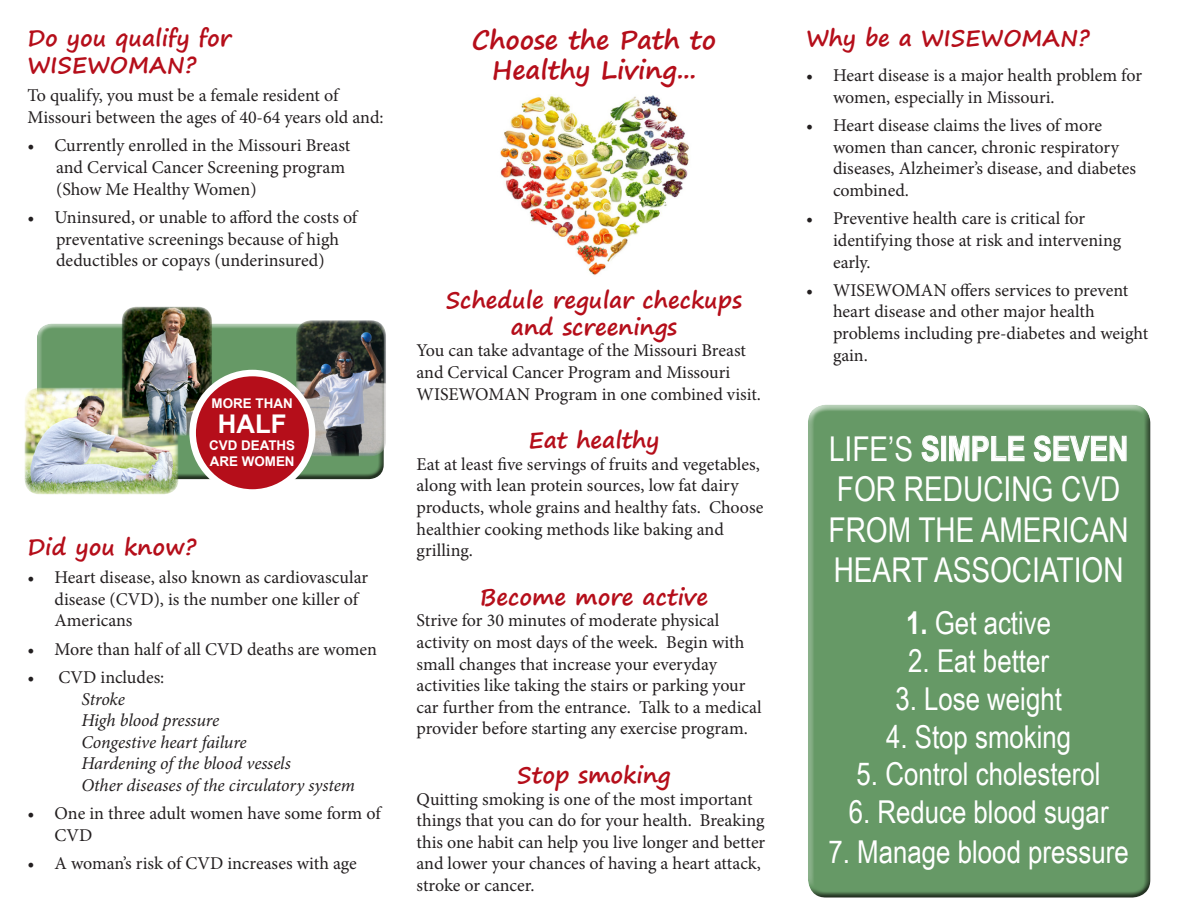
<style>
.page{position:relative;width:1188px;height:918px;background:#fff}
.page>*{position:absolute;margin:0;border:0;box-sizing:border-box;transform-origin:0 0}
.t1{font:34.2px "Arial Narrow";color:#fff}
.t2{font:700 34.2px "Arial Narrow";color:#fff}
.t3{font:31.5px "Arial Narrow";color:#fff}
.t4{font:700 25.8px "Arial";color:#fff}
.t5{font:700 25.5px "Segoe Print";color:#b50e1a}
.t6{font:700 22.5px/27px "Segoe Print";color:#b50e1a}
.t7{font:18px/21.6px "Minion Pro";color:#231f20}
.t8{font:italic 18px "Minion Pro";letter-spacing:-.01em;color:#231f20}
.t9{font:700 13.35px "Arial";color:#fff}
.s1{font-weight:400}
.s2{font-weight:700}
</style>
<div class="page">
<img style="left:500px;top:95px;width:189px;height:181px">
<div style="left:806px;top:409px;width:345px;height:490px;background:#696"></div>
<svg style="left:922px;top:435px;width:17px;height:26px"></svg>
<div style="left:941px;top:436px;width:5px;height:25px;border:1px solid #fff"></div>
<svg style="left:949px;top:436px;width:75px;height:25px"></svg>
<svg style="left:1034px;top:435px;width:92px;height:26px"></svg>
<div style="left:37px;top:327px;width:349px;height:153px;background:#231f20;opacity:.75"></div>
<img style="left:25px;top:388px;width:153px;height:106px">
<img style="left:122px;top:307px;width:90px;height:129px">
<img style="left:296px;top:320px;width:90px;height:136px">
<div style="left:193px;top:373px;width:119px;height:120px;background:#b50e1a;border-radius:50%"></div>
<div style="left:189px;top:370px;width:126px;height:126px;border:7px solid #fff;border-radius:50%"></div>
<p class="t6" style="left:28px;top:24px;width:205px">Do you qualify for<br>WISEWOMAN?</p>
<p class="t7" style="left:28px;top:85px;width:358px">To qualify, you must be a female resident of<br>Missouri between the ages of 40-64 years old and:</p>
<p class="t7" style="left:28px;top:135px;width:324px">• Currently enrolled in the Missouri Breast</p>
<p class="t7" style="left:56px;top:157px;width:291px">and Cervical Cancer Screening program</p>
<p class="t7" style="left:56px;top:178px;width:202px">(Show Me Healthy Women)</p>
<p class="t7" style="left:28px;top:207px;width:331px">• Uninsured, or unable to afford the costs of</p>
<p class="t7" style="left:56px;top:228px;width:285px">preventative screenings because of high</p>
<p class="t7" style="left:56px;top:250px;width:270px">deductibles or copays (underinsured)</p>
<p class="t9" style="left:212px;top:394px;width:83px">MORE THAN</p>
<p class="t4" style="left:218px;top:407px;width:70px">HALF</p>
<p class="t9" style="left:209px;top:436px;width:88px">CVD DEATHS</p>
<p class="t9" style="left:210px;top:452px;width:86px">ARE WOMEN</p>
<p class="t6" style="left:28px;top:533px;width:170px">Did you know?</p>
<p class="t7" style="left:55px;top:567px;width:315px;text-indent:-27px">• Heart disease, also known as cardiovascular disease (CVD), is the number one killer of<br>Americans</p>
<p class="t7" style="left:28px;top:638px;width:351px">• More than half of all CVD deaths are women</p>
<p class="t7" style="left:28px;top:667px;width:138px">• CVD includes:</p>
<p class="t8" style="left:82px;top:687px;width:45px">Stroke</p>
<p class="t8" style="left:82px;top:708px;width:139px">High blood pressure</p>
<p class="t8" style="left:82px;top:730px;width:167px">Congestive heart failure</p>
<p class="t8" style="left:82px;top:751px;width:211px">Hardening of the blood vessels</p>
<p class="t8" style="left:82px;top:773px;width:275px">Other diseases of the circulatory system</p>
<p class="t7" style="left:55px;top:803px;width:328px;text-indent:-27px">• One in three adult women have some form of<br>CVD</p>
<p class="t7" style="left:28px;top:853px;width:331px">• A woman’s risk of CVD increases with age</p>
<p class="t5" style="left:472px;top:16px;width:246px">Choose the Path to</p>
<p class="t5" style="left:492px;top:47px;width:206px">Healthy Living...</p>
<p class="t6" style="left:446px;top:286px;width:297px">Schedule regular checkups</p>
<p class="t6" style="left:511px;top:313px;width:168px">and screenings</p>
<p class="t7" style="left:417px;top:340px;width:331px">You can take advantage of the Missouri Breast</p>
<p class="t7" style="left:417px;top:362px;width:315px">and Cervical Cancer Program and Missouri</p>
<p class="t7" style="left:417px;top:383px;width:346px">WISEWOMAN Program in one combined visit.</p>
<p class="t6" style="left:528px;top:426px;width:133px">Eat healthy</p>
<p class="t7" style="left:417px;top:453px;width:345px">Eat at least five servings of fruits and vegetables,</p>
<p class="t7" style="left:417px;top:475px;width:349px">along with lean protein sources, low fat dairy products, whole grains and healthy fats. Choose healthier cooking methods like baking and</p>
<p class="t7" style="left:417px;top:540px;width:58px">grilling.</p>
<p class="t6" style="left:480px;top:583px;width:230px">Become more active</p>
<p class="t7" style="left:417px;top:610px;width:304px">Strive for 30 minutes of moderate physical</p>
<p class="t7" style="left:417px;top:632px;width:329px">activity on most days of the week. Begin with</p>
<p class="t7" style="left:417px;top:653px;width:302px">small changes that increase your everyday</p>
<p class="t7" style="left:417px;top:675px;width:331px">activities like taking the stairs or parking your</p>
<p class="t7" style="left:417px;top:696px;width:347px">car further from the entrance. Talk to a medical</p>
<p class="t7" style="left:417px;top:718px;width:333px">provider before starting any exercise program.</p>
<p class="t6" style="left:517px;top:761px;width:155px">Stop smoking</p>
<p class="t7" style="left:417px;top:788px;width:338px">Quitting smoking is one of the most important</p>
<p class="t7" style="left:417px;top:810px;width:350px">things that you can do for your health. Breaking</p>
<p class="t7" style="left:417px;top:831px;width:350px">this one habit can help you live longer and better and lower your chances of having a heart attack, stroke or cancer.</p>
<p class="t6" style="left:806px;top:24px;width:285px">Why be a WISEWOMAN?</p>
<p class="t7" style="left:833px;top:65px;width:311px;text-indent:-27px">• Heart disease is a major health problem for women, especially in Missouri.</p>
<p class="t7" style="left:833px;top:115px;width:305px;text-indent:-27px">• Heart disease claims the lives of more women than cancer, chronic respiratory diseases, Alzheimer’s disease, and diabetes combined.</p>
<p class="t7" style="left:833px;top:208px;width:290px;text-indent:-27px">• Preventive health care is critical for identifying those at risk and intervening early.</p>
<p class="t7" style="left:833px;top:279px;width:317px;text-indent:-27px">• WISEWOMAN offers services to prevent heart disease and other major health problems including pre-diabetes and weight gain.</p>
<p class="t2" style="left:829px;top:423px;width:301px"><span class="s1">LIFE’S</span> SIMPLE SEVEN</p>
<p class="t1" style="left:837px;top:464px;width:285px">FOR REDUCING CVD</p>
<p class="t1" style="left:829px;top:505px;width:302px">FROM THE AMERICAN</p>
<p class="t1" style="left:834px;top:545px;width:291px">HEART ASSOCIATION</p>
<p class="t3" style="left:906px;top:600px;width:147px"><span class="s2">1.</span> Get active</p>
<p class="t3" style="left:908px;top:638px;width:142px">2. Eat better</p>
<p class="t3" style="left:895px;top:676px;width:168px">3. Lose weight</p>
<p class="t3" style="left:886px;top:713px;width:187px">4. Stop smoking</p>
<p class="t3" style="left:857px;top:751px;width:246px">5. Control cholesterol</p>
<p class="t3" style="left:849px;top:789px;width:261px">6. Reduce blood sugar</p>
<p class="t3" style="left:829px;top:829px;width:302px">7. Manage blood pressure</p>
</div>
